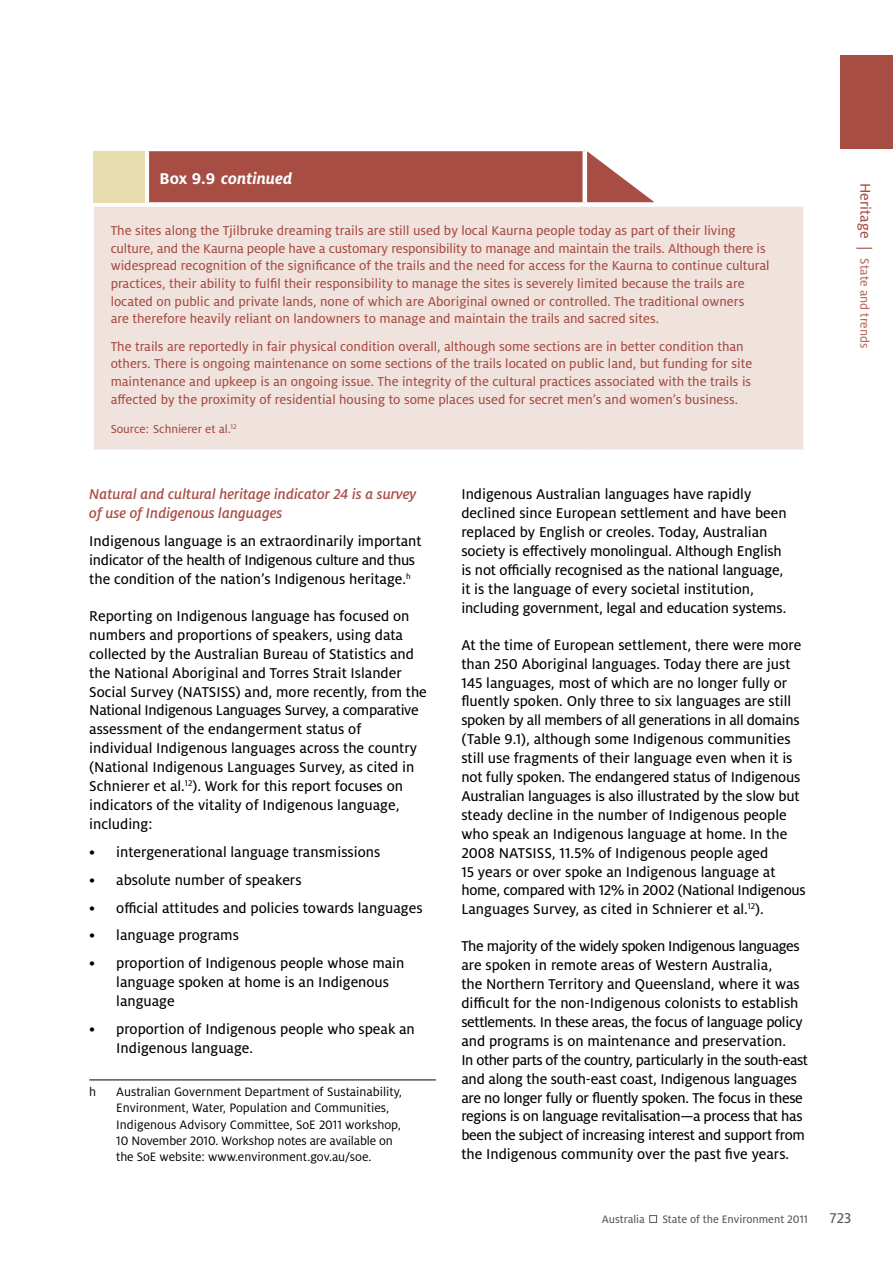
<style>
.page{position:relative;width:893px;height:1263px;background:#fff}
.page>*{position:absolute;margin:0;border:0;box-sizing:border-box;transform-origin:0 0}
.t1{font:italic 700 17.25px "Milo OT";color:#fff}
.t2{font:15.75px/18.9px "Milo OT Text";color:#000}
.t3{font:15.75px/18.9px "Milo OT Text";letter-spacing:-.02em;color:#000}
.t4{font:italic 500 15.75px/18.9px "Milo OT";color:#a84d44}
.t5{font:15.75px "Milo OT Text";color:#58595b}
.t6{font:14.25px/17.7px "Milo OT Text";color:#a84d44}
.t7{font:13.5px/16.2px "Milo OT";color:#000}
.t8{font:13.5px "Milo OT Text";color:#b66a5d}
.t9{font:12.75px "Milo OT Text";color:#a84d44}
.t10{font:12px "Milo OT Text";color:#58595b}
.s1{font-style:normal}
.s2{font-size:15.75px;color:#a84d44}
</style>
<div class="page">
<div style="left:840px;top:55px;width:53px;height:94px;background:#a84d44"></div>
<div style="left:649px;top:1215px;width:8px;height:8px;border:1px solid #58595b"></div>
<div style="left:147px;top:149px;width:438px;height:55px;background:#a84d44"></div>
<div style="left:92px;top:204px;width:714px;height:248px;background:#f0e3de"></div>
<hr style="left:147px;top:147px;width:438px;height:4px;background:#fff">
<hr style="left:145px;top:151px;width:4px;height:51px;background:#fff">
<hr style="left:583px;top:151px;width:4px;height:51px;background:#fff">
<div style="left:89px;top:202px;width:58px;height:5px;background:#fff"></div>
<div style="left:147px;top:202px;width:438px;height:5px;background:#fff"></div>
<div style="left:585px;top:202px;width:223px;height:5px;background:#fff"></div>
<div style="left:89px;top:207px;width:5px;height:243px;background:#fff"></div>
<div style="left:803px;top:207px;width:5px;height:243px;background:#fff"></div>
<hr style="left:89px;top:450px;width:58px;height:4px;background:#fff">
<hr style="left:147px;top:450px;width:438px;height:4px;background:#fff">
<hr style="left:585px;top:450px;width:223px;height:4px;background:#fff">
<div style="left:94px;top:151px;width:51px;height:51px;background:#e7dcad"></div>
<svg style="left:587px;top:151px;width:67px;height:51px"></svg>
<hr style="left:89px;top:1080px;width:347px;height:1px;background:#000">
<p class="t1" style="left:160px;top:168px;width:134px"><span class="s1">Box 9.9</span> continued</p>
<p class="t6" style="left:111px;top:222px;width:660px">The sites along the Tjilbruke dreaming trails are still used by local Kaurna people today as part of their living culture, and the Kaurna people have a customary responsibility to manage and maintain the trails. Although there is widespread recognition of the significance of the trails and the need for access for the Kaurna to continue cultural practices, their ability to fulfil their responsibility to manage the sites is severely limited because the trails are located on public and private lands, none of which are Aboriginal owned or controlled. The traditional owners<br>are therefore heavily reliant on landowners to manage and maintain the trails and sacred sites.</p>
<p class="t6" style="left:111px;top:337px;width:643px">The trails are reportedly in fair physical condition overall, although some sections are in better condition than others. There is ongoing maintenance on some sections of the trails located on public land, but funding for site maintenance and upkeep is an ongoing issue. The integrity of the cultural practices associated with the trails is affected by the proximity of residential housing to some places used for secret men’s and women’s business.</p>
<p class="t9" style="left:111px;top:422px;width:127px">Source: Schnierer et al.<sup>12</sup></p>
<p class="t4" style="left:89px;top:485px;width:329px">Natural and cultural heritage indicator 24 is a survey of use of Indigenous languages</p>
<p class="t2" style="left:89px;top:532px;width:334px">Indigenous language is an extraordinarily important indicator of the health of Indigenous culture and thus the condition of the nation’s Indigenous heritage.<sup>h</sup></p>
<p class="t2" style="left:89px;top:607px;width:339px">Reporting on Indigenous language has focused on numbers and proportions of speakers, using data collected by the Australian Bureau of Statistics and the National Aboriginal and Torres Strait Islander Social Survey (NATSISS) and, more recently, from the National Indigenous Languages Survey, a comparative assessment of the endangerment status of individual Indigenous languages across the country (National Indigenous Languages Survey, as cited in Schnierer et al.<sup>12</sup>). Work for this report focuses on indicators of the vitality of Indigenous language, including:</p>
<p class="t2" style="left:89px;top:842px;width:293px">• intergenerational language transmissions</p>
<p class="t2" style="left:89px;top:870px;width:214px">• absolute number of speakers</p>
<p class="t2" style="left:89px;top:898px;width:335px">• official attitudes and policies towards languages</p>
<p class="t2" style="left:89px;top:926px;width:151px">• language programs</p>
<p class="t2" style="left:116px;top:954px;width:290px;text-indent:-27px">• proportion of Indigenous people whose main language spoken at home is an Indigenous language</p>
<p class="t2" style="left:116px;top:1020px;width:300px;text-indent:-27px">• proportion of Indigenous people who speak an<br>Indigenous language.</p>
<p class="t7" style="left:89px;top:1084px;width:9px">h</p>
<p class="t7" style="left:116px;top:1084px;width:287px">Australian Government Department of Sustainability, Environment, Water, Population and Communities, Indigenous Advisory Committee, SoE 2011 workshop, 10 November 2010. Workshop notes are available on the SoE website: www.environment.gov.au/soe.</p>
<p class="t2" style="left:461px;top:485px;width:327px">Indigenous Australian languages have rapidly declined since European settlement and have been replaced by English or creoles. Today, Australian society is effectively monolingual. Although English is not officially recognised as the national language, it is the language of every societal institution, including government, legal and education systems.</p>
<p class="t2" style="left:461px;top:635px;width:346px">At the time of European settlement, there were more than 250 Aboriginal languages. Today there are just 145 languages, most of which are no longer fully or fluently spoken. Only three to six languages are still spoken by all members of all generations in all domains (Table 9.1), although some Indigenous communities still use fragments of their language even when it is not fully spoken. The endangered status of Indigenous Australian languages is also illustrated by the slow but steady decline in the number of Indigenous people who speak an Indigenous language at home. In the 2008 NATSISS, 11.5% of Indigenous people aged<br>15 years or over spoke an Indigenous language at home, compared with 12% in 2002 (National Indigenous Languages Survey, as cited in Schnierer et al.<sup>12</sup>).</p>
<p class="t3" style="left:461px;top:937px;width:348px">The majority of the widely spoken Indigenous languages are spoken in remote areas of Western Australia,<br>the Northern Territory and Queensland, where it was difficult for the non-Indigenous colonists to establish settlements. In these areas, the focus of language policy and programs is on maintenance and preservation.<br>In other parts of the country, particularly in the south-east and along the south-east coast, Indigenous languages are no longer fully or fluently spoken. The focus in these regions is on language revitalisation—a process that has been the subject of increasing interest and support from the Indigenous community over the past five years.</p>
<p class="t8" style="left:872px;top:183px;width:167px;rotate:90deg"><span class="s2">Heritage |</span> State and trends</p>
<p class="t10" style="left:602px;top:1212px;width:44px">Australia</p>
<p class="t10" style="left:662px;top:1212px;width:147px">State of the Environment 2011</p>
<p class="t5" style="left:830px;top:1209px;width:23px">723</p>
</div>
